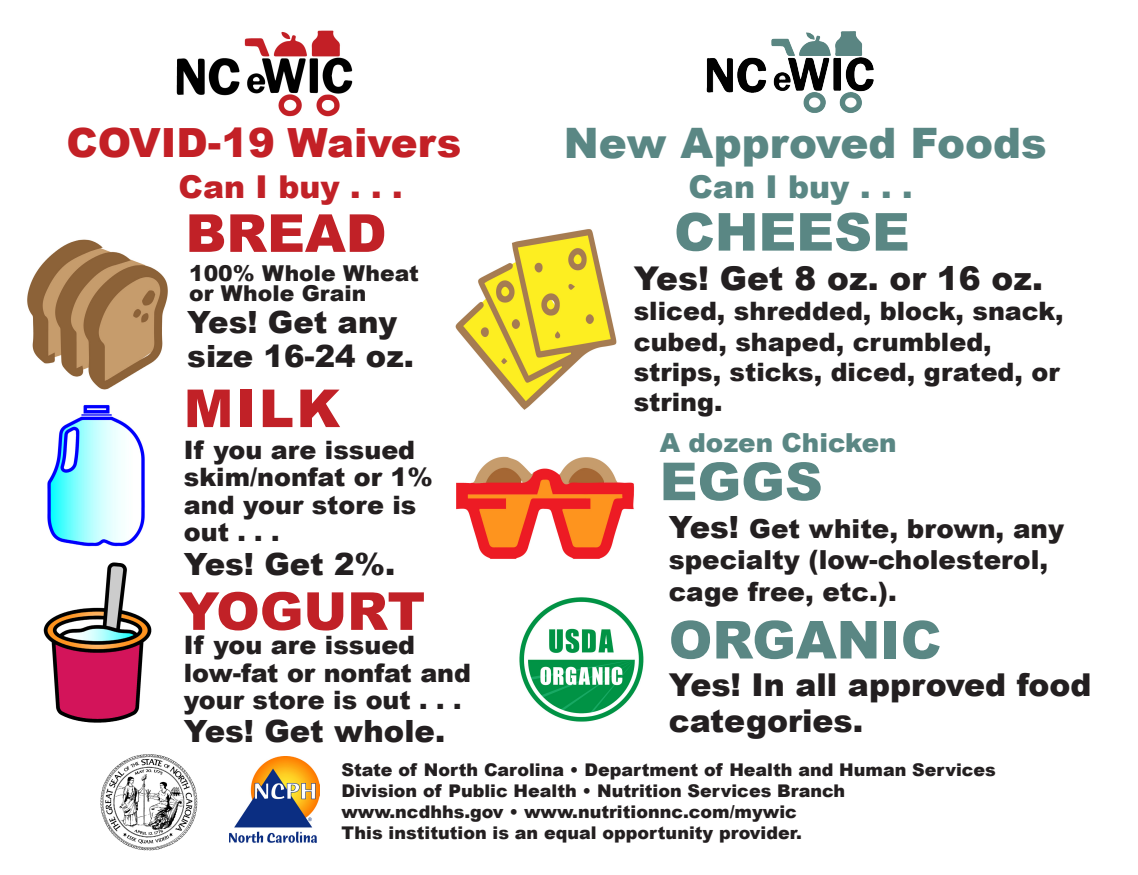
<style>
.page{position:relative;width:1138px;height:875px;background:#fff}
.page>*{position:absolute;margin:0;border:0;box-sizing:border-box;transform-origin:0 0}
.SUPER_HEADER{font:900 52.41px "Arial";color:#5a8784}
.SUPER_HEADER-2{font:900 52.41px "Arial";color:#c12127}
.Subhead{font:900 42px "Arial";color:#5a8784}
.Subhead-2{font:900 40.25px "Arial";color:#c32026}
.t1{font:900 32.73px "Arial";color:#231f20}
.t2{font:900 31.5px/35.9px "Arial";color:#231f20}
.Subhead-3{font:900 31.5px "Arial";color:#c12127}
.Subhead-4{font:900 31.5px "Arial";color:#5a8784}
.Subhead-5{font:900 30.62px/33.9px "Arial";color:#231f20}
.Subhead-6{font:900 26.16px/31.4px "Arial";color:#231f20}
.t3{font:900 26.16px "Arial";color:#5a8784}
.Subhead-7{font:900 25.38px/30.4px "Arial";color:#231f20}
.Subhead-8{font:900 21.88px "Arial";color:#231f20}
.Subhead-9{font:900 17.5px/21px "Arial";color:#231f20}
.s1{font-size:30.62px}
</style>
<div class="page">
<img style="left:519px;top:597px;width:125px;height:125px">
<img style="left:456px;top:456px;width:178px;height:103px">
<img style="left:455px;top:229px;width:162px;height:181px">
<img style="left:47px;top:405px;width:98px;height:142px">
<img style="left:27px;top:239px;width:141px;height:151px">
<img style="left:43px;top:562px;width:109px;height:161px">
<img style="left:706px;top:31px;width:168px;height:82px">
<img style="left:176px;top:30px;width:177px;height:87px">
<img style="left:100px;top:754px;width:98px;height:97px">
<img style="left:230px;top:756px;width:90px;height:87px">
<p class="Subhead-2" style="left:66px;top:113px;width:396px">COVID-19 Waivers</p>
<p class="Subhead" style="left:564px;top:112px;width:484px">New Approved Foods</p>
<p class="Subhead-3" style="left:178px;top:163px;width:225px">Can I buy . . .</p>
<p class="Subhead-4" style="left:688px;top:164px;width:225px">Can I buy . . .</p>
<p class="SUPER_HEADER-2" style="left:186px;top:195px;width:202px">BREAD</p>
<p class="Subhead-8" style="left:189px;top:257px;width:231px">100% Whole Wheat</p>
<p class="Subhead-8" style="left:189px;top:277px;width:179px">or Whole Grain</p>
<p class="Subhead-5" style="left:187px;top:305px;width:228px">Yes! Get any size 16-24 oz.</p>
<p class="SUPER_HEADER-2" style="left:184px;top:370px;width:158px">MILK</p>
<p class="Subhead-7" style="left:184px;top:434px;width:233px">If you are issued</p>
<p class="Subhead-7" style="left:184px;top:463px;width:250px;line-height:27.1px">skim/nonfat or 1% and your store is</p>
<p class="Subhead-7" style="left:184px;top:516px;width:97px">out . . .</p>
<p class="Subhead-5" style="left:184px;top:546px;width:213px">Yes! Get 2%.</p>
<p class="SUPER_HEADER-2" style="left:178px;top:573px;width:248px">YOGURT</p>
<p class="Subhead-7" style="left:184px;top:629px;width:233px">If you are issued</p>
<p class="Subhead-7" style="left:184px;top:656px;width:289px">low-fat or nonfat and</p>
<p class="Subhead-7" style="left:184px;top:684px;width:279px">your store is out . . .</p>
<p class="Subhead-5" style="left:184px;top:714px;width:263px">Yes! Get whole.</p>
<p class="SUPER_HEADER" style="left:674px;top:194px;width:237px">CHEESE</p>
<p class="t1" style="left:634px;top:254px;width:411px">Yes! Get 8 oz. or 16 oz.</p>
<p class="Subhead-7" style="left:634px;top:295px;width:431px">sliced, shredded, block, snack, cubed, shaped, crumbled, strips, sticks, diced, grated, or string.</p>
<p class="t3" style="left:659px;top:424px;width:238px">A dozen Chicken</p>
<p class="SUPER_HEADER" style="left:659px;top:443px;width:164px">EGGS</p>
<p class="Subhead-6" style="left:668px;top:512px;width:397px"><span class="s1">Yes!</span> Get white, brown, any specialty (low-cholesterol, cage free, etc.).</p>
<p class="SUPER_HEADER" style="left:668px;top:602px;width:274px">ORGANIC</p>
<p class="t2" style="left:668px;top:666px;width:424px">Yes! In all approved food categories.</p>
<p class="Subhead-9" style="left:341px;top:758px;width:656px">State of North Carolina • Department of Health and Human Services<br>Division of Public Health • Nutrition Services Branch</p>
<p class="Subhead-9" style="left:341px;top:800px;width:457px">www.ncdhhs.gov • www.nutritionnc.com/mywic</p>
<p class="Subhead-9" style="left:341px;top:821px;width:462px">This institution is an equal opportunity provider.</p>
</div>
